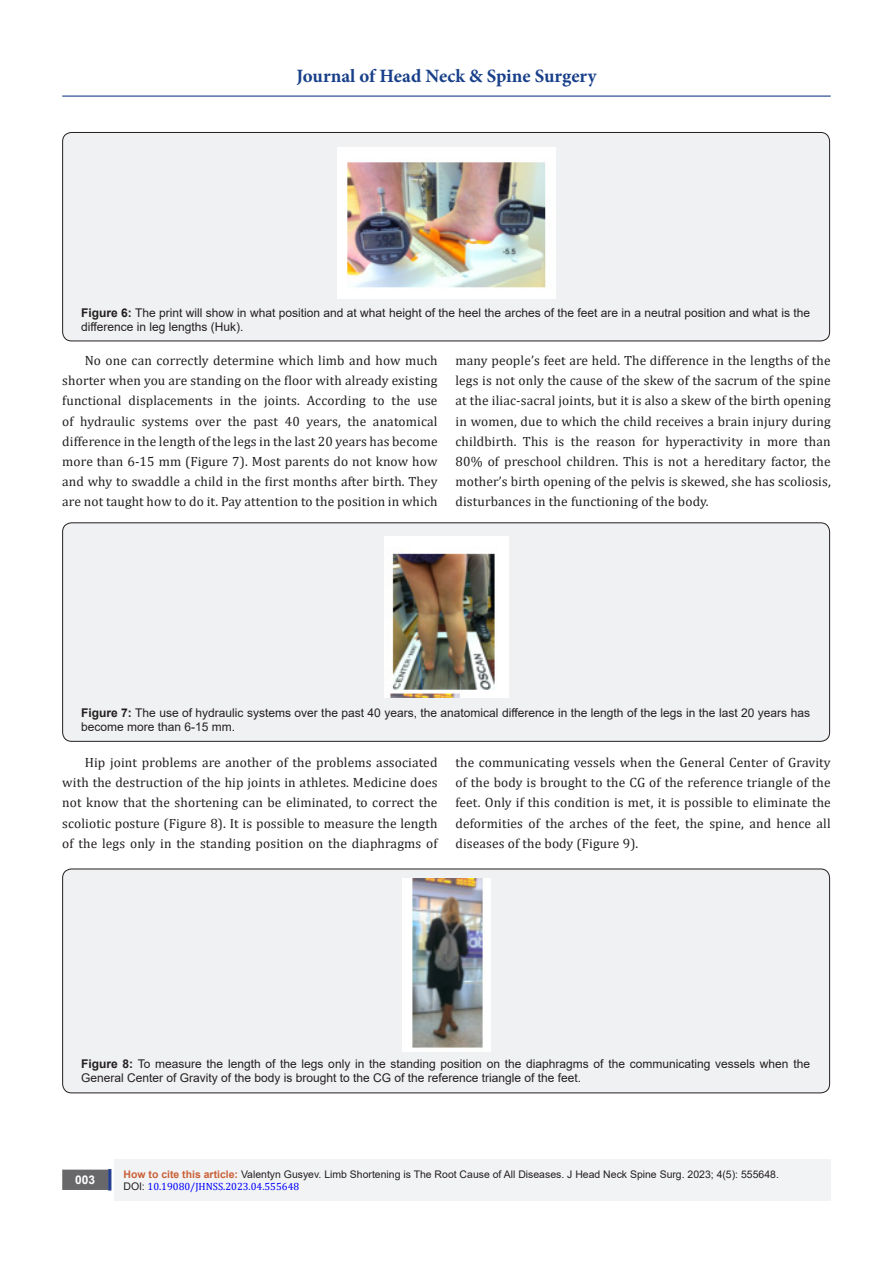
<style>
.page{position:relative;width:893px;height:1263px;background:#fff}
.page>*{position:absolute;margin:0;border:0;box-sizing:border-box;transform-origin:0 0}
.t1{font:700 18.9px "Minion Pro";color:#183f89}
.t2{font:13.5px/20.1px "Cambria";letter-spacing:.01em;color:#231f20;text-align:justify}
.t3{font:12px/14.4px "Arial";color:#231f20}
.t4{font:700 12px "Arial";color:#fff}
.t5{font:10.5px "Arial";color:#231f20}
.t6{font:10.5px "Cambria";color:#00f}
.s1{font-weight:700}
.s2{font-weight:700;color:#ca5f37}
.s3{font-family:"Arial";color:#231f20}
</style>
<div class="page">
<div style="left:115px;top:1160px;width:716px;height:41px;background:#f2f3f4"></div>
<div style="left:63px;top:1170px;width:44px;height:19px;background:#68676a"></div>
<div style="left:62px;top:1169px;width:46px;height:21px;border:2px solid #68676a"></div>
<div style="left:108px;top:1169px;width:3px;height:21px;background:#253f8e;border:2px solid #253f8e"></div>
<hr style="left:62px;top:96px;width:769px;height:1px;background:#183f89">
<div style="left:63px;top:132px;width:767px;height:209px;background:#f0f1f2;border-radius:9px"></div>
<div style="left:62px;top:132px;width:768px;height:209px;border:1px solid #231f20;border-radius:9px"></div>
<img style="left:338px;top:147px;width:218px;height:152px">
<div style="left:63px;top:523px;width:767px;height:218px;background:#f0f1f2;border-radius:9px"></div>
<div style="left:62px;top:522px;width:768px;height:220px;border:1px solid #231f20;border-radius:9px"></div>
<img style="left:385px;top:536px;width:124px;height:162px">
<div style="left:63px;top:869px;width:767px;height:224px;background:#f0f1f2;border-radius:9px"></div>
<div style="left:62px;top:869px;width:768px;height:224px;border:1px solid #231f20;border-radius:9px"></div>
<img style="left:403px;top:878px;width:88px;height:174px">
<h1 class="t1" style="left:297px;top:63px;width:301px">Journal of Head Neck &amp; Spine Surgery</h1>
<p class="t3" style="left:81px;top:305px;width:731px"><span class="s1">Figure 6:</span> The print will show in what position and at what height of the heel the arches of the feet are in a neutral position and what is the difference in leg lengths (Huk).</p>
<p class="t2" style="left:62px;top:350px;width:377px;text-indent:22px">No one can correctly determine which limb and how much shorter when you are standing on the floor with already existing functional displacements in the joints. According to the use of hydraulic systems over the past 40 years, the anatomical difference in the length of the legs in the last 20 years has become more than 6-15 mm (Figure 7). Most parents do not know how and why to swaddle a child in the first months after birth. They are not taught how to do it. Pay attention to the position in which</p>
<p class="t2" style="left:455px;top:350px;width:377px">many people’s feet are held. The difference in the lengths of the legs is not only the cause of the skew of the sacrum of the spine at the iliac-sacral joints, but it is also a skew of the birth opening in women, due to which the child receives a brain injury during childbirth. This is the reason for hyperactivity in more than 80% of preschool children. This is not a hereditary factor, the mother’s birth opening of the pelvis is skewed, she has scoliosis, disturbances in the functioning of the body.</p>
<p class="t3" style="left:81px;top:706px;width:730px"><span class="s1">Figure 7:</span> The use of hydraulic systems over the past 40 years, the anatomical difference in the length of the legs in the last 20 years has become more than 6-15 mm.</p>
<p class="t2" style="left:62px;top:752px;width:377px;text-indent:22px">Hip joint problems are another of the problems associated with the destruction of the hip joints in athletes. Medicine does not know that the shortening can be eliminated, to correct the scoliotic posture (Figure 8). It is possible to measure the length of the legs only in the standing position on the diaphragms of</p>
<p class="t2" style="left:455px;top:752px;width:377px">the communicating vessels when the General Center of Gravity of the body is brought to the CG of the reference triangle of the feet. Only if this condition is met, it is possible to eliminate the deformities of the arches of the feet, the spine, and hence all diseases of the body (Figure 9).</p>
<p class="t3" style="left:81px;top:1056px;width:730px"><span class="s1">Figure 8:</span> To measure the length of the legs only in the standing position on the diaphragms of the communicating vessels when the<br>General Center of Gravity of the body is brought to the CG of the reference triangle of the feet.</p>
<p class="t4" style="left:75px;top:1171px;width:22px">003</p>
<p class="t5" style="left:124px;top:1167px;width:657px"><span class="s2">How to cite this article:</span> Valentyn Gusyev. Limb Shortening is The Root Cause of All Diseases. J Head Neck Spine Surg. 2023; 4(5): 555648.</p>
<p class="t6" style="left:124px;top:1180px;width:177px"><span class="s3">DOI:</span> 10.19080/JHNSS.2023.04.555648</p>
</div>
